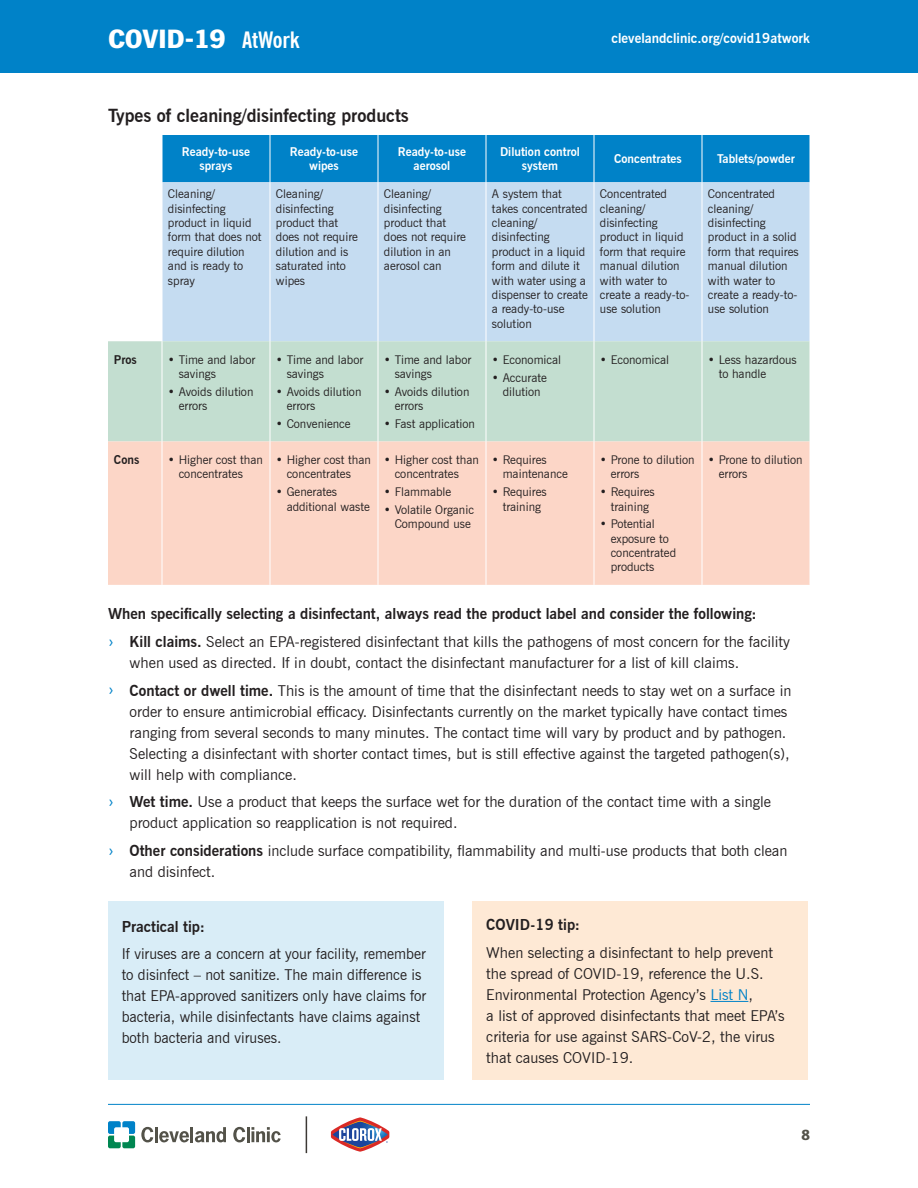
<style>
.page{position:relative;width:918px;height:1188px;background:#fff}
.page>*{position:absolute;margin:0;border:0;box-sizing:border-box;transform-origin:0 0}
.t1{font:900 27px "News Gothic LT Std";color:#fff}
.t2{font:700 18px "News Gothic BT";color:#231f20}
.t3{font:15px/21px "News Gothic BT";color:#231f20}
.t4{font:700 15px/27.8px "News Gothic BT";color:#231f20}
.t5{font:900 15px "News Gothic LT Std";color:#535249}
.t6{font:700 13.5px "News Gothic BT";color:#fff}
.t7{font:12px/14.4px "News Gothic BT";color:#231f20}
.t8{font:700 12px/14.4px "News Gothic BT";color:#fff;text-align:center}
.t9{font:700 12px "News Gothic BT";color:#231f20}
.s1{font-family:"News Gothic BT";font-weight:700;font-stretch:condensed;font-size:22.5px}
.s2{font-weight:400;font-size:19.8px;color:#0082c8}
.s3{font-weight:400}
.s4{font-size:19.8px;color:#0082c8}
.s5{font-weight:700}
.s6{color:#0082c8}
</style>
<div class="page">
<hr style="left:108px;top:1104px;width:702px;height:1px;background:#0082c8">
<div style="left:0;top:0;width:918px;height:73px;background:#0082c8"></div>
<svg style="left:141px;top:1127px;width:12px;height:15px"></svg>
<hr style="left:155px;top:1127px;width:3px;height:15px;background:#535249">
<svg style="left:159px;top:1131px;width:30px;height:11px"></svg>
<hr style="left:190px;top:1127px;width:3px;height:15px;background:#535249">
<svg style="left:195px;top:1127px;width:31px;height:15px"></svg>
<svg style="left:233px;top:1127px;width:12px;height:15px"></svg>
<hr style="left:247px;top:1127px;width:3px;height:15px;background:#535249">
<svg style="left:251px;top:1127px;width:30px;height:15px"></svg>
<svg style="left:108px;top:1121px;width:27px;height:27px"></svg>
<svg style="left:331px;top:1117px;width:58px;height:35px"></svg>
<hr style="left:306px;top:1116px;width:1px;height:37px;background:#3c3935">
<div style="left:108px;top:901px;width:335px;height:179px;background:#d9edf7"></div>
<div style="left:472px;top:901px;width:336px;height:179px;background:#fee9d5"></div>
<hr style="left:711px;top:1001px;width:37px;height:1px;background:#0082c8">
<div style="left:163px;top:135px;width:647px;height:47px;background:#0082c8"></div>
<div style="left:163px;top:182px;width:647px;height:159px;background:#c5dcf1"></div>
<div style="left:108px;top:341px;width:702px;height:100px;background:#c3ded0"></div>
<div style="left:108px;top:441px;width:702px;height:144px;background:#fcd6c7"></div>
<hr style="left:270px;top:135px;width:1px;height:47px;background:#fff">
<hr style="left:378px;top:135px;width:1px;height:47px;background:#fff">
<hr style="left:486px;top:135px;width:1px;height:47px;background:#fff">
<hr style="left:594px;top:135px;width:1px;height:47px;background:#fff">
<hr style="left:702px;top:135px;width:1px;height:47px;background:#fff">
<hr style="left:270px;top:182px;width:1px;height:159px;background:#fff">
<hr style="left:378px;top:182px;width:1px;height:159px;background:#fff">
<hr style="left:486px;top:182px;width:1px;height:159px;background:#fff">
<hr style="left:594px;top:182px;width:1px;height:159px;background:#fff">
<hr style="left:702px;top:182px;width:1px;height:159px;background:#fff">
<hr style="left:162px;top:341px;width:1px;height:100px;background:#fff">
<hr style="left:270px;top:341px;width:1px;height:100px;background:#fff">
<hr style="left:378px;top:341px;width:1px;height:100px;background:#fff">
<hr style="left:486px;top:341px;width:1px;height:100px;background:#fff">
<hr style="left:594px;top:341px;width:1px;height:100px;background:#fff">
<hr style="left:702px;top:341px;width:1px;height:100px;background:#fff">
<hr style="left:162px;top:441px;width:1px;height:144px;background:#fff">
<hr style="left:270px;top:441px;width:1px;height:144px;background:#fff">
<hr style="left:378px;top:441px;width:1px;height:144px;background:#fff">
<hr style="left:486px;top:441px;width:1px;height:144px;background:#fff">
<hr style="left:594px;top:441px;width:1px;height:144px;background:#fff">
<hr style="left:702px;top:441px;width:1px;height:144px;background:#fff">
<h1 class="t1" style="left:108px;top:23px;width:193px">COVID-19 <span class="s1">AtWork</span></h1>
<p class="t6" style="left:612px;top:30px;width:200px">clevelandclinic.org/covid19atwork</p>
<p class="t2" style="left:108px;top:104px;width:302px">Types of cleaning/disinfecting products</p>
<p class="t8" style="left:182px;top:144px;width:70px">Ready-to-use sprays</p>
<p class="t8" style="left:290px;top:144px;width:70px">Ready-to-use wipes</p>
<p class="t8" style="left:398px;top:144px;width:70px">Ready-to-use aerosol</p>
<p class="t8" style="left:500px;top:144px;width:81px">Dilution control system</p>
<p class="t8" style="left:614px;top:152px;width:69px">Concentrates</p>
<p class="t8" style="left:717px;top:152px;width:79px">Tablets/powder</p>
<p class="t7" style="left:168px;top:187px;width:95px">Cleaning/ disinfecting product in liquid form that does not require dilution and is ready to spray</p>
<p class="t7" style="left:276px;top:187px;width:84px">Cleaning/ disinfecting product that does not require dilution and is saturated into wipes</p>
<p class="t7" style="left:384px;top:187px;width:84px">Cleaning/ disinfecting product that does not require dilution in an aerosol can</p>
<p class="t7" style="left:492px;top:187px;width:97px">A system that takes concentrated cleaning/ disinfecting product in a liquid form and dilute it with water using a dispenser to create a ready-to-use solution</p>
<p class="t7" style="left:600px;top:187px;width:91px">Concentrated cleaning/ disinfecting product in liquid form that require manual dilution with water to create a ready-to&shy;use solution</p>
<p class="t7" style="left:708px;top:187px;width:92px">Concentrated cleaning/ disinfecting product in a solid form that requires manual dilution with water to create a ready-to&shy;use solution</p>
<p class="t9" style="left:114px;top:352px;width:24px">Pros</p>
<p class="t7" style="left:179px;top:352px;width:78px;text-indent:-11px">• Time and labor savings</p>
<p class="t7" style="left:179px;top:384px;width:76px;text-indent:-11px">• Avoids dilution errors</p>
<p class="t7" style="left:287px;top:352px;width:78px;text-indent:-11px">• Time and labor savings</p>
<p class="t7" style="left:287px;top:384px;width:76px;text-indent:-11px">• Avoids dilution errors</p>
<p class="t7" style="left:276px;top:416px;width:76px">• Convenience</p>
<p class="t9" style="left:114px;top:453px;width:27px">Cons</p>
<p class="t7" style="left:179px;top:453px;width:86px;text-indent:-11px">• Higher cost than concentrates</p>
<p class="t7" style="left:287px;top:453px;width:86px;text-indent:-11px">• Higher cost than concentrates</p>
<p class="t7" style="left:287px;top:485px;width:85px;text-indent:-11px">• Generates additional waste</p>
<p class="t7" style="left:395px;top:352px;width:78px;text-indent:-11px">• Time and labor savings</p>
<p class="t7" style="left:395px;top:384px;width:76px;text-indent:-11px">• Avoids dilution errors</p>
<p class="t7" style="left:384px;top:416px;width:92px">• Fast application</p>
<p class="t7" style="left:395px;top:453px;width:86px;text-indent:-11px">• Higher cost than concentrates</p>
<p class="t7" style="left:384px;top:485px;width:69px">• Flammable</p>
<p class="t7" style="left:384px;top:502px;width:91px;text-align:right">• Volatile Organic<br>Compound use</p>
<p class="t7" style="left:492px;top:352px;width:71px">• Economical</p>
<p class="t7" style="left:492px;top:370px;width:56px;text-align:center">• Accurate dilution</p>
<p class="t7" style="left:503px;top:453px;width:67px;text-indent:-11px">• Requires maintenance</p>
<p class="t7" style="left:492px;top:485px;width:56px;text-align:center">• Requires training</p>
<p class="t7" style="left:600px;top:352px;width:71px">• Economical</p>
<p class="t7" style="left:719px;top:352px;width:80px;text-indent:-11px">• Less hazardous to handle</p>
<p class="t7" style="left:611px;top:453px;width:85px;text-indent:-11px">• Prone to dilution errors</p>
<p class="t7" style="left:600px;top:485px;width:56px;text-align:center">• Requires training</p>
<p class="t7" style="left:611px;top:517px;width:67px;text-indent:-11px">• Potential exposure to concentrated products</p>
<p class="t7" style="left:719px;top:453px;width:85px;text-indent:-11px">• Prone to dilution errors</p>
<p class="t4" style="left:108px;top:600px;width:684px">When specifically selecting a disinfectant, always read the product label and consider the following:<br><span class="s2">›</span> Kill claims. <span class="s3">Select an EPA-registered disinfectant that kills the pathogens of most concern for the facility</span></p>
<p class="t3" style="left:108px;top:649px;width:685px;line-height:27.8px;text-indent:22px">when used as directed. If in doubt, contact the disinfectant manufacturer for a list of kill claims.<br><span class="s4">›</span> <span class="s5">Contact or dwell time.</span> This is the amount of time that the disinfectant needs to stay wet on a surface in</p>
<p class="t3" style="left:130px;top:701px;width:662px">order to ensure antimicrobial efficacy. Disinfectants currently on the market typically have contact times ranging from several seconds to many minutes. The contact time will vary by product and by pathogen.<br>Selecting a disinfectant with shorter contact times, but is still effective against the targeted pathogen(s), will help with compliance.</p>
<p class="t3" style="left:130px;top:792px;width:643px;text-indent:-22px"><span class="s4">›</span> <span class="s5">Wet time.</span> Use a product that keeps the surface wet for the duration of the contact time with a single product application so reapplication is not required.</p>
<p class="t3" style="left:130px;top:840px;width:659px;text-indent:-22px"><span class="s4">›</span> <span class="s5">Other considerations</span> include surface compatibility, flammability and multi-use products that both clean and disinfect.</p>
<p class="t4" style="left:122px;top:912px;width:85px">Practical tip:</p>
<p class="t3" style="left:122px;top:944px;width:306px">If viruses are a concern at your facility, remember to disinfect – not sanitize. The main difference is that EPA-approved sanitizers only have claims for bacteria, while disinfectants have claims against both bacteria and viruses.</p>
<p class="t4" style="left:486px;top:911px;width:95px">COVID-19 tip:</p>
<p class="t3" style="left:486px;top:942px;width:300px">When selecting a disinfectant to help prevent the spread of COVID-19, reference the U.S.<br>Environmental Protection Agency’s <span class="s6">List N</span>,<br>a list of approved disinfectants that meet EPA’s criteria for use against SARS-CoV-2, the virus that causes COVID-19.</p>
<p class="t5" style="left:802px;top:1126px;width:10px">8</p>
</div>
